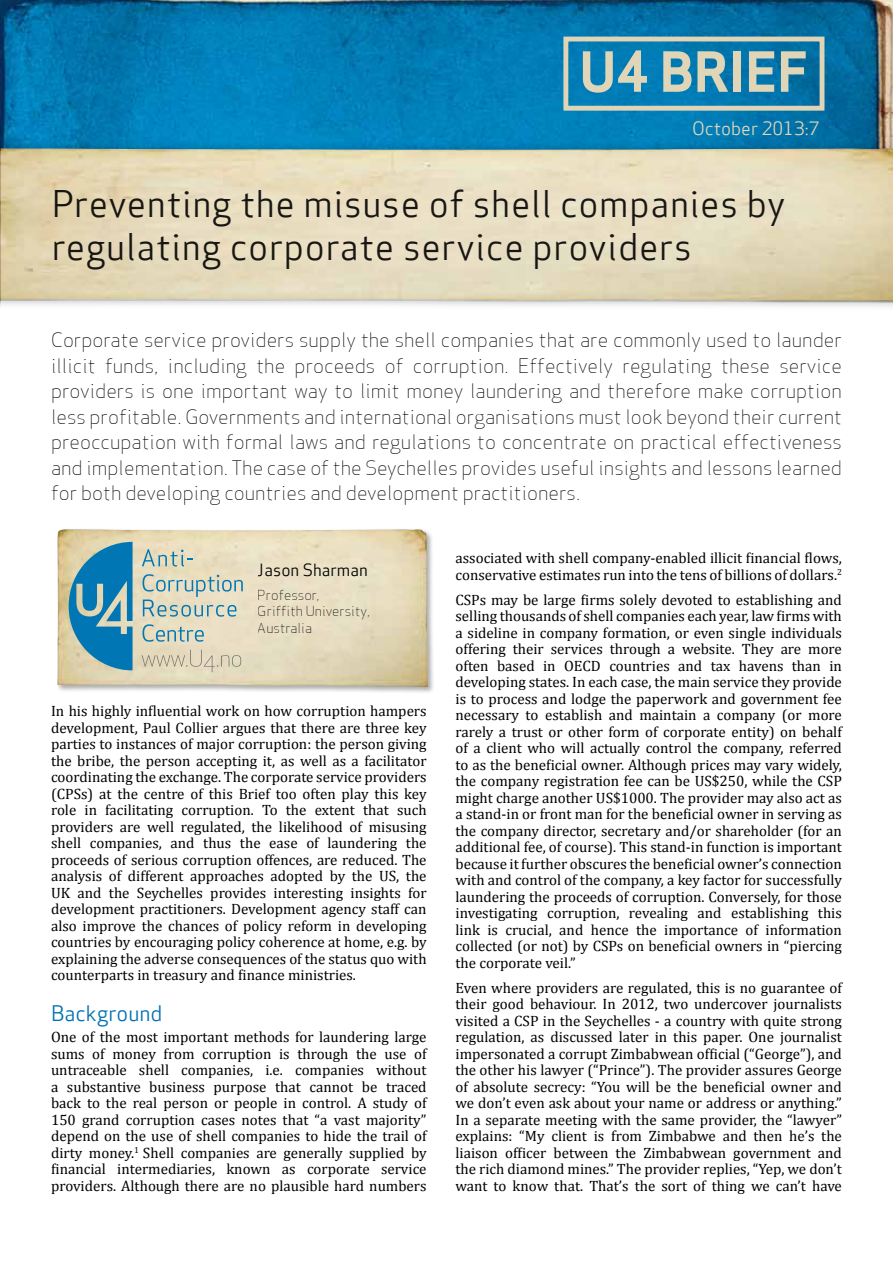
<style>
.page{position:relative;width:893px;height:1263px;background:#fff}
.page>*{position:absolute;margin:0;border:0;box-sizing:border-box;transform-origin:0 0}
.t1{font:54px "Apex Sans Bold T";color:#e0d5b7}
.t2{font:36px/43.2px "Apex Sans Book T";letter-spacing:.02em;color:#000}
.t3{font:21px "Apex Sans Book T";color:#0072b1}
.t4{font:19.5px/25.5px "Apex Sans Light T";color:#000;text-align:justify}
.t5{font:18px "Apex Sans Book T";color:#e0d5b7}
.t6{font:16.5px "Apex Sans Book T";color:#000}
.t7{font:15px/16.5px "Cambria";color:#000;text-align:justify}
.t8{font:13.5px/16.2px "Apex Sans Light T";color:#000}
</style>
<div class="page">
<img style="left:1px;top:0;width:892px;height:136px">
<img style="left:0;top:136px;width:893px;height:171px">
<img style="left:0;top:148px;width:893px;height:153px">
<hr style="left:0;top:0;width:1px;height:187px;background:#fff">
<img style="left:0;top:149px;width:1px;height:151px">
<div style="left:563px;top:37px;width:261px;height:74px;border:5px solid #e0d4b7"></div>
<div style="left:57px;top:528px;width:378px;height:166px;background:#000;opacity:.33"></div>
<img style="left:57px;top:529px;width:371px;height:158px">
<svg style="left:69px;top:542px;width:64px;height:128px"></svg>
<svg style="left:142px;top:549px;width:51px;height:17px"></svg>
<svg style="left:142px;top:574px;width:101px;height:43px"></svg>
<svg style="left:142px;top:624px;width:62px;height:18px"></svg>
<svg style="left:142px;top:650px;width:99px;height:22px"></svg>
<h1 class="t1" style="left:579px;top:37px;width:230px">U4 BRIEF</h1>
<p class="t5" style="left:692px;top:116px;width:129px">October 2013:7</p>
<h2 class="t2" style="left:51px;top:182px;width:736px">Preventing the misuse of shell companies by regulating corporate service providers</h2>
<p class="t4" style="left:51px;top:327px;width:792px">Corporate service providers supply the shell companies that are commonly used to launder illicit funds, including the proceeds of corruption. Effectively regulating these service providers is one important way to limit money laundering and therefore make corruption less profitable. Governments and international organisations must look beyond their current preoccupation with formal laws and regulations to concentrate on practical effectiveness and implementation. The case of the Seychelles provides useful insights and lessons learned for both developing countries and development practitioners.</p>
<p class="t6" style="left:258px;top:559px;width:111px">Jason Sharman</p>
<p class="t8" style="left:258px;top:587px;width:114px">Professor,<br>Griffith University,<br>Australia</p>
<p class="t7" style="left:51px;top:703px;width:377px">In his highly influential work on how corruption hampers development, Paul Collier argues that there are three key parties to instances of major corruption: the person giving the bribe, the person accepting it, as well as a facilitator coordinating the exchange. The corporate service providers (CPSs) at the centre of this Brief too often play this key role in facilitating corruption. To the extent that such providers are well regulated, the likelihood of misusing shell companies, and thus the ease of laundering the proceeds of serious corruption offences, are reduced. The analysis of different approaches adopted by the US, the UK and the Seychelles provides interesting insights for development practitioners. Development agency staff can also improve the chances of policy reform in developing countries by encouraging policy coherence at home, e.g. by explaining the adverse consequences of the status quo with counterparts in treasury and finance ministries.</p>
<h3 class="t3" style="left:51px;top:1000px;width:113px">Background</h3>
<p class="t7" style="left:51px;top:1029px;width:377px">One of the most important methods for laundering large sums of money from corruption is through the use of untraceable shell companies, i.e. companies without a substantive business purpose that cannot be traced back to the real person or people in control. A study of 150 grand corruption cases notes that “a vast majority” depend on the use of shell companies to hide the trail of dirty money.<sup>1</sup> Shell companies are generally supplied by financial intermediaries, known as corporate service providers. Although there are no plausible hard numbers</p>
<p class="t7" style="left:455px;top:550px;width:388px">associated with shell company-enabled illicit financial flows, conservative estimates run into the tens of billions of dollars.<sup>2</sup></p>
<p class="t7" style="left:455px;top:591px;width:388px">CSPs may be large firms solely devoted to establishing and selling thousands of shell companies each year, law firms with a sideline in company formation, or even single individuals offering their services through a website. They are more often based in OECD countries and tax havens than in developing states. In each case, the main service they provide is to process and lodge the paperwork and government fee necessary to establish and maintain a company (or more rarely a trust or other form of corporate entity) on behalf of a client who will actually control the company, referred to as the beneficial owner. Although prices may vary widely, the company registration fee can be US$250, while the CSP might charge another US$1000. The provider may also act as a stand-in or front man for the beneficial owner in serving as the company director, secretary and/or shareholder (for an additional fee, of course). This stand-in function is important because it further obscures the beneficial owner’s connection with and control of the company, a key factor for successfully laundering the proceeds of corruption. Conversely, for those investigating corruption, revealing and establishing this link is crucial, and hence the importance of information collected (or not) by CSPs on beneficial owners in “piercing the corporate veil.”</p>
<p class="t7" style="left:455px;top:979px;width:388px">Even where providers are regulated, this is no guarantee of their good behaviour. In 2012, two undercover journalists visited a CSP in the Seychelles - a country with quite strong regulation, as discussed later in this paper. One journalist impersonated a corrupt Zimbabwean official (“George”), and the other his lawyer (“Prince”). The provider assures George of absolute secrecy: “You will be the beneficial owner and we don’t even ask about your name or address or anything.” In a separate meeting with the same provider, the “lawyer” explains: “My client is from Zimbabwe and then he’s the liaison officer between the Zimbabwean government and the rich diamond mines.” The provider replies, “Yep, we don’t want to know that. That’s the sort of thing we can’t have</p>
</div>
